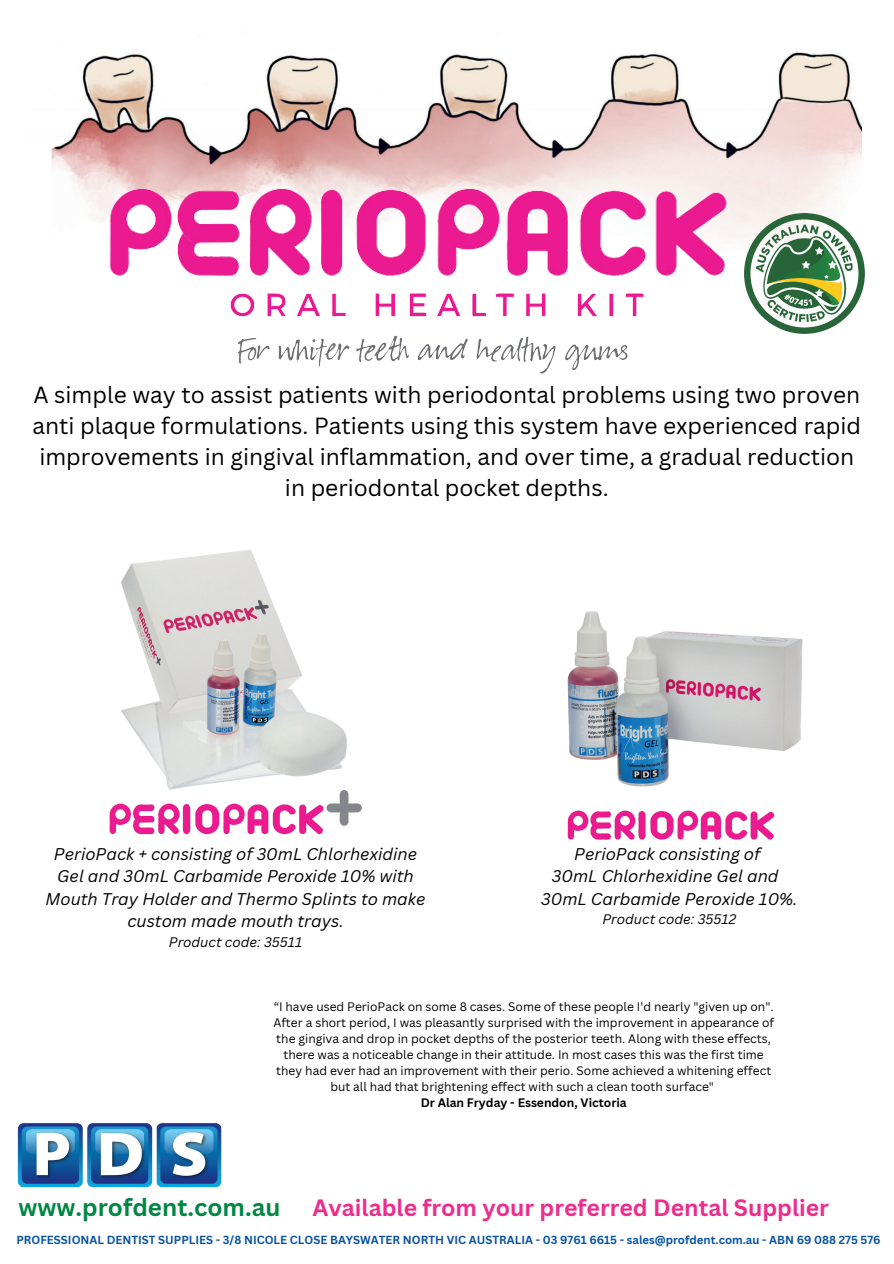
<style>
.page{position:relative;width:894px;height:1264px;background:#fff}
.page>*{position:absolute;margin:0;border:0;box-sizing:border-box;transform-origin:0 0}
.t1{font:700 24.15px "Canva Sans";color:#008743}
.t2{font:700 22.95px "Canva Sans";color:#ed2c8d}
.t3{font:22.8px/30.9px "Canva Sans";color:#000;text-align:center}
.t4{font:italic 16.5px/22.5px "Canva Sans";color:#000;text-align:center}
.t5{font:italic 13.5px "Canva Sans";color:#000}
.t6{font:12px/16px "Canva Sans";color:#000;text-align:center}
.t7{font:700 12px "Canva Sans";color:#000}
.t8{font:700 11.4px "Canva Sans";color:#0753a1}
</style>
<div class="page">
<img style="left:17px;top:1123px;width:205px;height:65px">
<img style="left:51px;top:51px;width:810px;height:155px">
<img style="left:752px;top:206px;width:113px;height:128px">
<img style="left:121px;top:550px;width:226px;height:237px">
<img style="left:109px;top:787px;width:253px;height:48px">
<img style="left:238px;top:275px;width:556px;height:99px">
<img style="left:55px;top:141px;width:697px;height:178px">
<img style="left:567px;top:611px;width:236px;height:176px">
<img style="left:567px;top:810px;width:208px;height:30px">
<h3 class="t3" style="left:32px;top:379px;width:830px">A simple way to assist patients with periodontal problems using two proven anti plaque formulations. Patients using this system have experienced rapid improvements in gingival inflammation, and over time, a gradual reduction in periodontal pocket depths.</h3>
<p class="t4" style="left:46px;top:842px;width:381px">PerioPack + consisting of 30mL Chlorhexidine Gel and 30mL Carbamide Peroxide 10% with Mouth Tray Holder and Thermo Splints to make custom made mouth trays.</p>
<p class="t5" style="left:169px;top:932px;width:135px">Product code: 35511</p>
<p class="t4" style="left:541px;top:842px;width:258px">PerioPack consisting of<br>30mL Chlorhexidine Gel and<br>30mL Carbamide Peroxide 10%.</p>
<p class="t5" style="left:602px;top:909px;width:135px">Product code: 35512</p>
<p class="t6" style="left:273px;top:998px;width:502px">“I have used PerioPack on some 8 cases. Some of these people I'd nearly "given up on".<br>After a short period, I was pleasantly surprised with the improvement in appearance of the gingiva and drop in pocket depths of the posterior teeth. Along with these effects, there was a noticeable change in their attitude. In most cases this was the first time they had ever had an improvement with their perio. Some achieved a whitening effect but all had that brightening effect with such a clean tooth surface"</p>
<h1 class="t7" style="left:420px;top:1094px;width:207px">Dr Alan Fryday - Essendon, Victoria</h1>
<p class="t1" style="left:18px;top:1189px;width:263px">www.profdent.com.au</p>
<p class="t8" style="left:16px;top:1231px;width:865px">PROFESSIONAL DENTIST SUPPLIES - 3/8 NICOLE CLOSE BAYSWATER NORTH VIC AUSTRALIA - 03 9761 6615 - sales@profdent.com.au - ABN 69 088 275 576</p>
<h1 class="t2" style="left:312px;top:1191px;width:518px">Available from your preferred Dental Supplier</h1>
</div>
